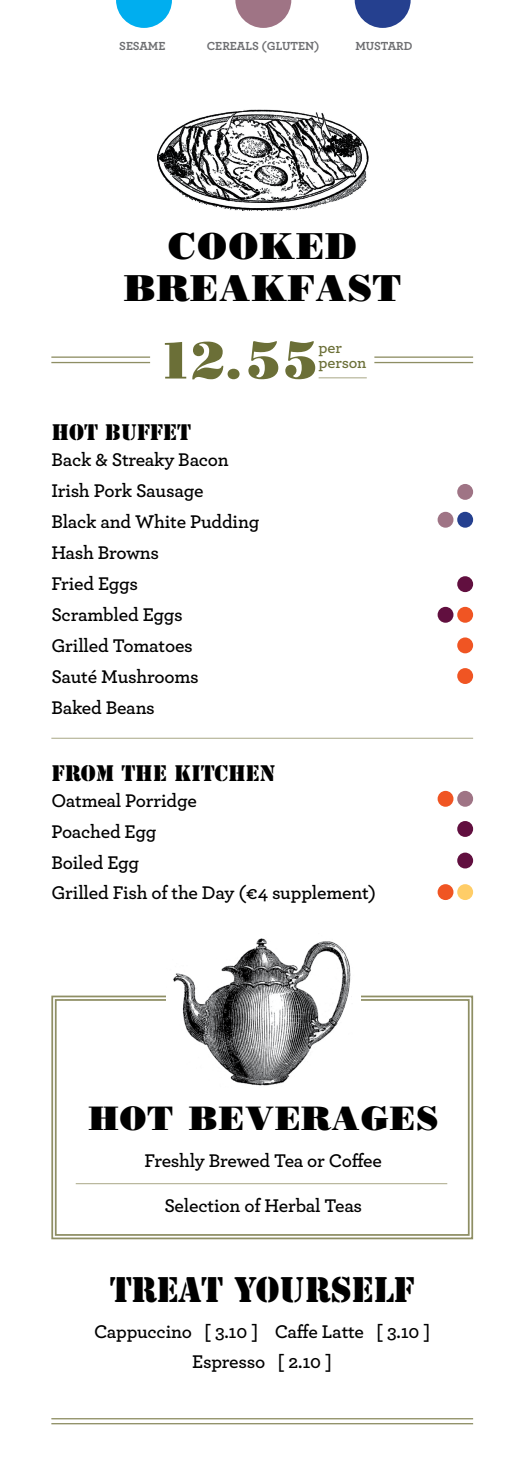
<style>
.page{position:relative;width:521px;height:1474px;background:#fff}
.page>*{position:absolute;margin:0;border:0;box-sizing:border-box;transform-origin:0 0}
.t1{font:900 50.93px "Bodoni";color:#6b6f37}
.t2{font:900 36.75px/42px "Bodoni";letter-spacing:.02em;color:#000;text-align:center}
.t3{font:33.25px "Stencil Std";color:#000}
.t4{font:900 33.25px "Bodoni";letter-spacing:.02em;color:#000}
.t5{font:21px "Stencil Std";color:#000}
.t6{font:600 19.25px/31px "Archer";letter-spacing:-.01em;color:#000}
.t7{font:600 16.28px/14.9px "Archer";letter-spacing:-.01em;color:#6b6f37}
.t8{font:700 12.25px "Archer";letter-spacing:-.005em;color:#6d6e71}
</style>
<div class="page">
<svg style="left:51px;top:995px;width:423px;height:245px"></svg>
<div style="left:55px;top:999px;width:415px;height:236px;border:2px solid #8e8e64"></div>
<svg style="left:355px;top:0;width:56px;height:28px"></svg>
<svg style="left:235px;top:0;width:56px;height:28px"></svg>
<svg style="left:116px;top:0;width:56px;height:28px"></svg>
<div style="left:457px;top:484px;width:16px;height:16px;background:#9f7485;border-radius:50%"></div>
<div style="left:437px;top:512px;width:16px;height:15px;background:#9f7485;border-radius:50%"></div>
<div style="left:437px;top:607px;width:16px;height:15px;background:#610f3f;border-radius:50%"></div>
<div style="left:437px;top:791px;width:16px;height:15px;background:#f05523;border-radius:50%"></div>
<div style="left:437px;top:884px;width:16px;height:16px;background:#f05523;border-radius:50%"></div>
<div style="left:457px;top:512px;width:16px;height:15px;background:#25408f;border-radius:50%"></div>
<div style="left:457px;top:607px;width:16px;height:15px;background:#f05523;border-radius:50%"></div>
<div style="left:457px;top:791px;width:16px;height:15px;background:#9f7485;border-radius:50%"></div>
<div style="left:457px;top:884px;width:16px;height:16px;background:#ffcd67;border-radius:50%"></div>
<div style="left:457px;top:821px;width:16px;height:16px;background:#610f3f;border-radius:50%"></div>
<div style="left:457px;top:852px;width:16px;height:16px;background:#610f3f;border-radius:50%"></div>
<div style="left:457px;top:637px;width:16px;height:16px;background:#f05523;border-radius:50%"></div>
<div style="left:457px;top:668px;width:16px;height:16px;background:#f05523;border-radius:50%"></div>
<div style="left:457px;top:576px;width:16px;height:16px;background:#610f3f;border-radius:50%"></div>
<hr style="left:374px;top:356px;width:99px;height:2px;background:#8e8e64">
<hr style="left:374px;top:362px;width:99px;height:1px;background:#8e8e64">
<hr style="left:51px;top:356px;width:99px;height:2px;background:#8e8e64">
<hr style="left:51px;top:362px;width:99px;height:1px;background:#8e8e64">
<hr style="left:51px;top:1417px;width:422px;height:2px;background:#8e8e64">
<hr style="left:51px;top:1422px;width:422px;height:2px;background:#8e8e64">
<div style="left:166px;top:934px;width:194px;height:153px;background:#fff"></div>
<img style="left:173px;top:938px;width:179px;height:148px">
<img style="left:157px;top:109px;width:211px;height:101px">
<hr style="left:51px;top:738px;width:422px;height:1px;background:#a9a786">
<hr style="left:76px;top:1183px;width:371px;height:1px;background:#a9a786">
<hr style="left:319px;top:377px;width:48px;height:1px;background:#a9a786">
<p class="t8" style="left:119px;top:36px;width:48px">SESAME</p>
<p class="t8" style="left:207px;top:36px;width:114px">CEREALS (GLUTEN)</p>
<p class="t8" style="left:355px;top:36px;width:59px">MUSTARD</p>
<h2 class="t2" style="left:124px;top:226px;width:278px">COOKED<br>BREAKFAST</h2>
<h1 class="t1" style="left:158px;top:329px;width:162px">12.55</h1>
<p class="t7" style="left:319px;top:339px;width:49px">per person</p>
<p class="t5" style="left:51px;top:419px;width:141px">HOT BUFFET</p>
<p class="t6" style="left:51px;top:443px;width:209px">Back &amp; Streaky Bacon<br>Irish Pork Sausage<br>Black and White Pudding<br>Hash Browns<br>Fried Eggs<br>Scrambled Eggs<br>Grilled Tomatoes<br>Sauté Mushrooms<br>Baked Beans</p>
<p class="t5" style="left:51px;top:759px;width:226px">FROM THE KITCHEN</p>
<p class="t6" style="left:51px;top:783px;width:326px">Oatmeal Porridge<br>Poached Egg<br>Boiled Egg<br>Grilled Fish of the Day (€4 supplement)</p>
<h3 class="t4" style="left:88px;top:1098px;width:351px">HOT BEVERAGES</h3>
<p class="t6" style="left:144px;top:1143px;width:239px">Freshly Brewed Tea or Coffee</p>
<p class="t6" style="left:164px;top:1188px;width:199px">Selection of Herbal Teas</p>
<h3 class="t3" style="left:110px;top:1267px;width:306px">TREAT YOURSELF</h3>
<p class="t6" style="left:94px;top:1314px;width:338px;text-align:center">Cappuccino [ 3.10 ] Caffe Latte [ 3.10 ]<br>Espresso [ 2.10 ]</p>
</div>
